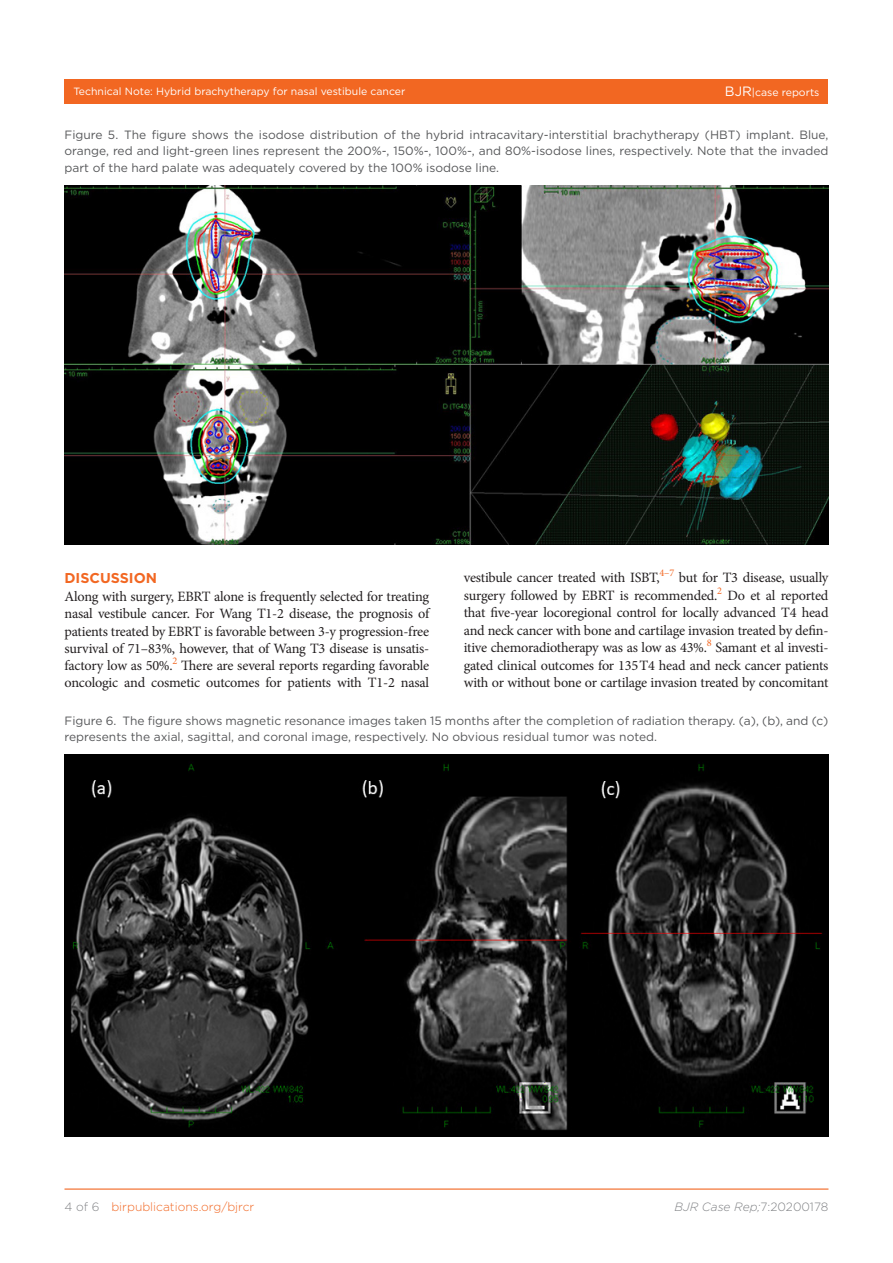
<style>
.page{position:relative;width:893px;height:1263px;background:#fff}
.page>*{position:absolute;margin:0;border:0;box-sizing:border-box;transform-origin:0 0}
.t1{font:14.25px/17.5px "Minion Pro";letter-spacing:-.015em;color:#231f20;text-align:justify}
.t2{font:700 14.25px "Gotham";color:#f26722}
.t3{font:12px/16.5px "Gotham";color:#57585a;text-align:justify}
.t4{font:300 12px "Gotham";color:#f26722}
.t5{font:italic 300 12px "Gotham";color:#808285}
.t6{font:10.5px "Gotham";color:#fff}
.s1{font-size:13.5px}
.s2{color:#808285}
.s3{font-style:normal}
</style>
<div class="page">
<div style="left:64px;top:79px;width:764px;height:24px;background:#f26722"></div>
<hr style="left:64px;top:1188px;width:764px;height:2px;background:#f26722">
<img style="left:64px;top:186px;width:764px;height:358px">
<img style="left:64px;top:755px;width:764px;height:381px">
<p class="t6" style="left:73px;top:85px;width:333px">Technical Note: Hybrid brachytherapy for nasal vestibule cancer</p>
<p class="t6" style="left:725px;top:85px;width:96px"><span class="s1">BJR</span>|case reports</p>
<p class="t3" style="left:64px;top:126px;width:765px">Figure 5. The figure shows the isodose distribution of the hybrid intracavitary-interstitial brachytherapy (HBT) implant. Blue, orange, red and light-green lines represent the 200%-, 150%-, 100%-, and 80%-isodose lines, respectively. Note that the invaded part of the hard palate was adequately covered by the 100% isodose line.</p>
<p class="t2" style="left:64px;top:569px;width:94px">DISCUSSION</p>
<p class="t1" style="left:64px;top:588px;width:366px">Along with surgery, EBRT alone is frequently selected for treating nasal vestibule cancer. For Wang T1-2 disease, the prognosis of patients treated by EBRT is favorable between 3-y progression-free survival of 71–83%, however, that of Wang T3 disease is unsatis&shy;factory low as 50%.<sup>2</sup> There are several reports regarding favorable oncologic and cosmetic outcomes for patients with T1-2 nasal</p>
<p class="t1" style="left:464px;top:569px;width:366px">vestibule cancer treated with ISBT,<sup>4–7</sup> but for T3 disease, usually surgery followed by EBRT is recommended.<sup>2</sup> Do et al reported that five-year locoregional control for locally advanced T4 head and neck cancer with bone and cartilage invasion treated by defin&shy;itive chemoradiotherapy was as low as 43%.<sup>8</sup> Samant et al investi&shy;gated clinical outcomes for 135T4 head and neck cancer patients with or without bone or cartilage invasion treated by concomitant</p>
<p class="t3" style="left:64px;top:712px;width:765px">Figure 6. The figure shows magnetic resonance images taken 15 months after the completion of radiation therapy. (a), (b), and (c) represents the axial, sagittal, and coronal image, respectively. No obvious residual tumor was noted.</p>
<p class="t4" style="left:64px;top:1199px;width:191px"><span class="s2">4 of 6</span> birpublications.org/bjrcr</p>
<p class="t5" style="left:675px;top:1199px;width:155px">BJR Case Rep;<span class="s3">7:20200178</span></p>
</div>
